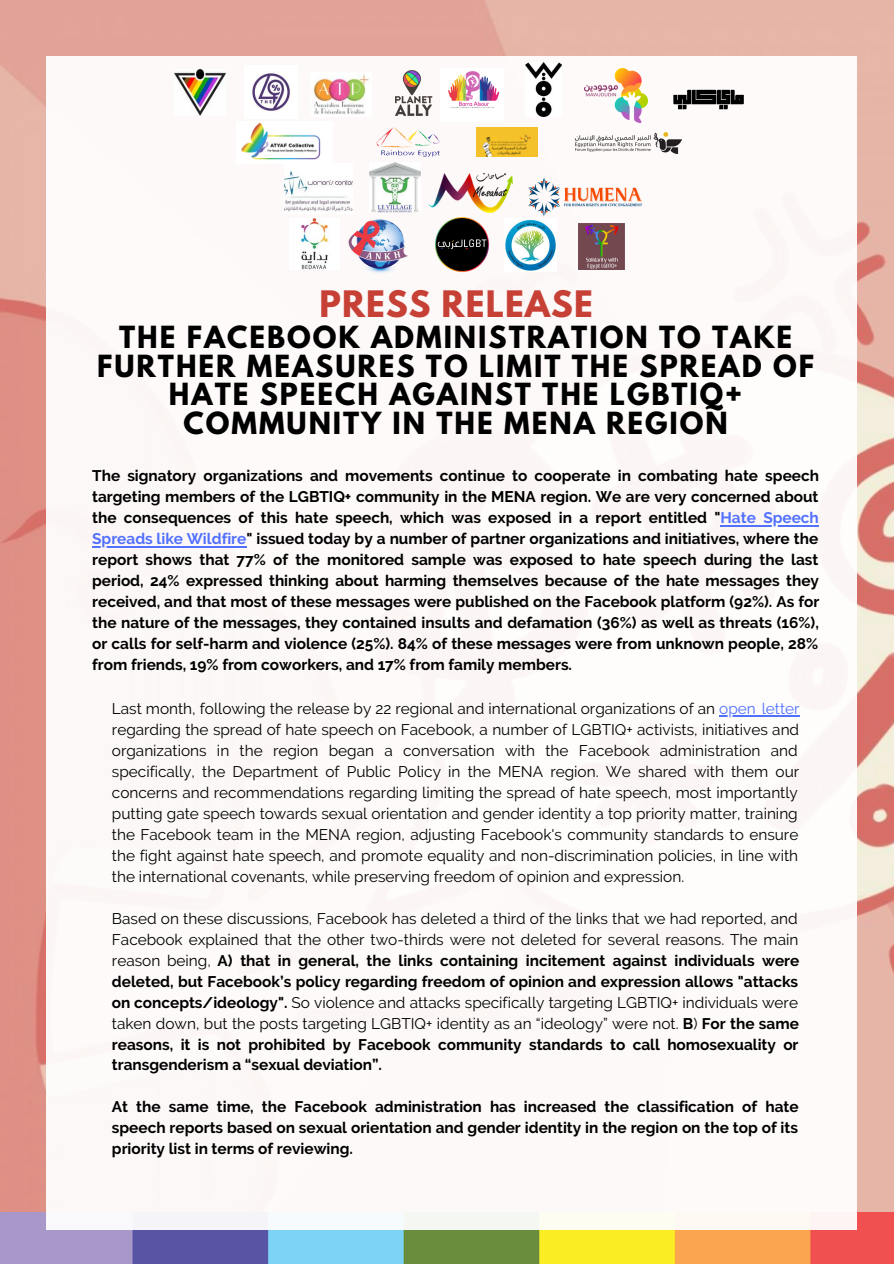
<style>
.page{position:relative;width:894px;height:1264px;background:#fff}
.page>*{position:absolute;margin:0;border:0;box-sizing:border-box;transform-origin:0 0}
.t1{font:700 32.25px "League Spartan";letter-spacing:.035em;color:#c74036}
.t2{font:700 27px/28.7px "League Spartan";letter-spacing:.075em;color:#000;text-align:center}
.t3{font:15.3px/21px "Raleway";color:#000;text-align:justify}
.t4{font:700 15.3px/21px "Raleway";color:#000;text-align:justify}
.s1{color:#5271ff}
.s2{font-weight:700}
</style>
<div class="page">
<img style="left:0;top:0;width:893px;height:1212px">
<img style="left:0;top:1212px;width:893px;height:51px">
<div style="left:47px;top:56px;width:809px;height:1174px;background:#fff"></div>
<hr style="left:719px;top:715px;width:80px;height:2px;background:#5271ff">
<hr style="left:720px;top:525px;width:98px;height:1px;background:#5271ff">
<hr style="left:92px;top:546px;width:154px;height:1px;background:#5271ff">
<img style="left:448px;top:71px;width:52px;height:37px">
<img style="left:241px;top:123px;width:80px;height:37px">
<img style="left:395px;top:70px;width:38px;height:46px">
<img style="left:299px;top:218px;width:31px;height:51px">
<img style="left:584px;top:68px;width:63px;height:54px">
<img style="left:528px;top:177px;width:114px;height:40px">
<img style="left:428px;top:173px;width:84px;height:40px">
<img style="left:525px;top:63px;width:36px;height:54px">
<img style="left:174px;top:69px;width:51px;height:47px">
<img style="left:284px;top:171px;width:68px;height:40px">
<img style="left:349px;top:219px;width:61px;height:54px">
<img style="left:574px;top:131px;width:109px;height:24px">
<img style="left:476px;top:128px;width:61px;height:29px">
<img style="left:369px;top:162px;width:51px;height:51px">
<img style="left:435px;top:217px;width:55px;height:56px">
<img style="left:578px;top:224px;width:46px;height:46px">
<img style="left:505px;top:219px;width:51px;height:52px">
<img style="left:373px;top:128px;width:67px;height:29px">
<img style="left:252px;top:73px;width:38px;height:38px">
<img style="left:310px;top:72px;width:59px;height:42px">
<img style="left:673px;top:89px;width:71px;height:21px">
<h1 class="t1" style="left:319px;top:288px;width:275px">PRESS RELEASE</h1>
<h2 class="t2" style="left:97px;top:326px;width:718px">THE FACEBOOK ADMINISTRATION TO TAKE FURTHER MEASURES TO LIMIT THE SPREAD OF HATE SPEECH AGAINST THE LGBTIQ+ COMMUNITY IN THE MENA REGION</h2>
<p class="t4" style="left:92px;top:465px;width:728px">The signatory organizations and movements continue to cooperate in combating hate speech targeting members of the LGBTIQ+ community in the MENA region. We are very concerned about the consequences of this hate speech, which was exposed in a report entitled "<span class="s1">Hate Speech Spreads like Wildfire</span>" issued today by a number of partner organizations and initiatives, where the report shows that 77% of the monitored sample was exposed to hate speech during the last period, 24% expressed thinking about harming themselves because of the hate messages they received, and that most of these messages were published on the Facebook platform (92%). As for the nature of the messages, they contained insults and defamation (36%) as well as threats (16%), or calls for self-harm and violence (25%). 84% of these messages were from unknown people, 28% from friends, 19% from coworkers, and 17% from family members.</p>
<p class="t3" style="left:112px;top:697px;width:689px">Last month, following the release by 22 regional and international organizations of an <span class="s1">open letter </span>regarding the spread of hate speech on Facebook, a number of LGBTIQ+ activists, initiatives and organizations in the region began a conversation with the Facebook administration and specifically, the Department of Public Policy in the MENA region. We shared with them our concerns and recommendations regarding limiting the spread of hate speech, most importantly putting gate speech towards sexual orientation and gender identity a top priority matter, training the Facebook team in the MENA region, adjusting Facebook's community standards to ensure the fight against hate speech, and promote equality and non-discrimination policies, in line with the international covenants, while preserving freedom of opinion and expression.</p>
<p class="t3" style="left:112px;top:907px;width:688px">Based on these discussions, Facebook has deleted a third of the links that we had reported, and Facebook explained that the other two-thirds were not deleted for several reasons. The main reason being, <span class="s2">A) that in general, the links containing incitement against individuals were deleted, but Facebook’s policy regarding freedom of opinion and expression allows "attacks on concepts/ideology".</span> So violence and attacks specifically targeting LGBTIQ+ individuals were taken down, but the posts targeting LGBTIQ+ identity as an “ideology” were not. <span class="s2">B</span>) <span class="s2">For the same reasons, it is not prohibited by Facebook community standards to call homosexuality or transgenderism a “sexual deviation”.</span></p>
<p class="t4" style="left:112px;top:1096px;width:688px">At the same time, the Facebook administration has increased the classification of hate speech reports based on sexual orientation and gender identity in the region on the top of its priority list in terms of reviewing.</p>
</div>
